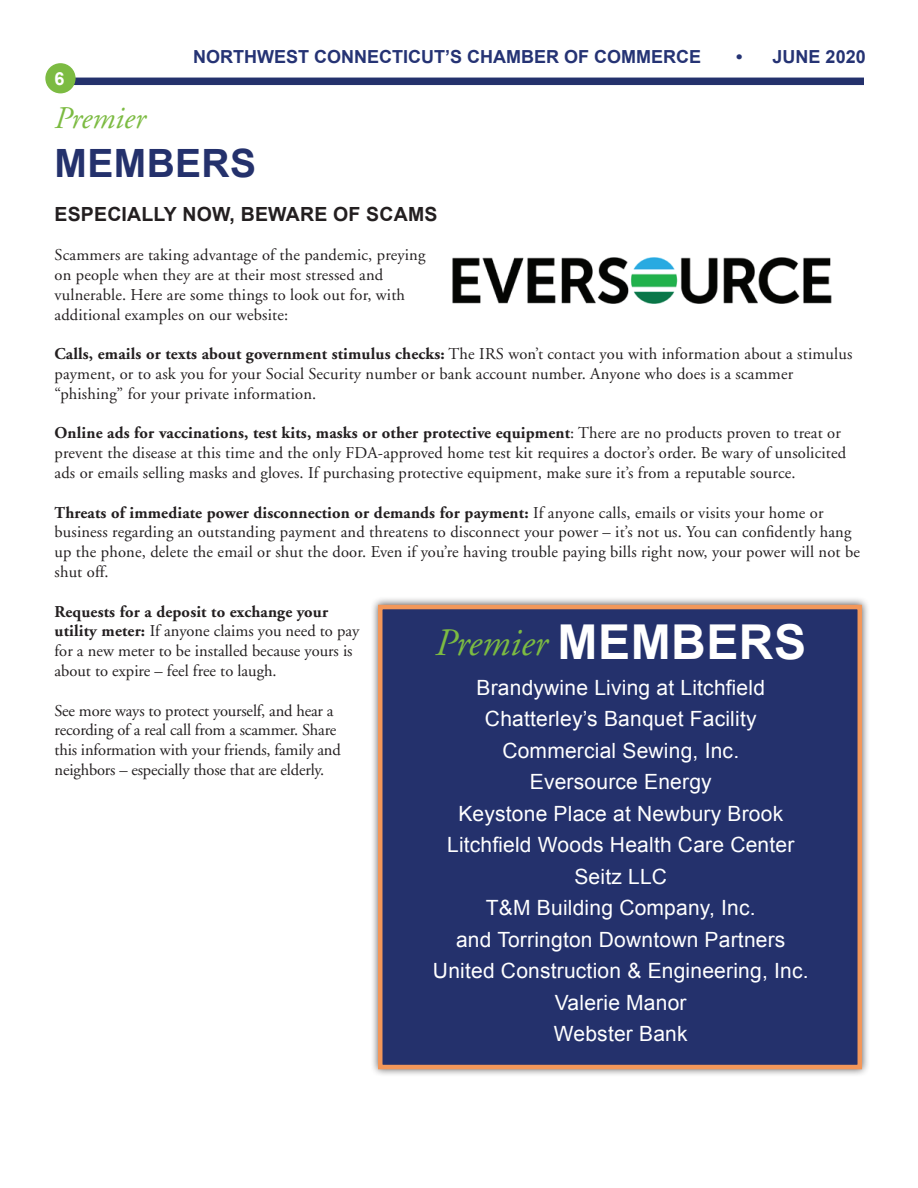
<style>
.page{position:relative;width:918px;height:1188px;background:#fff}
.page>*{position:absolute;margin:0;border:0;box-sizing:border-box;transform-origin:0 0}
.t1{font:700 39px "Arial";letter-spacing:.01em;color:#24316c}
.t2{font:italic 38.85px "Adobe Garamond";color:#7cbb42}
.t3{font:italic 31.5px "Adobe Garamond";color:#7cbb42}
.t4{font:21px/31.5px "Arial";letter-spacing:.01em;color:#fff;text-align:center}
.t5{font:700 19.5px "Arial";letter-spacing:.01em;color:#231f20}
.t6{font:700 18px "Arial";color:#253374}
.t7{font:700 18px "Arial";color:#fff}
.t8{font:16.5px/19.8px "Adobe Garamond";letter-spacing:.01em;color:#231f20}
.t9{font:16.5px/19.8px "Adobe Garamond";letter-spacing:-.01em;color:#231f20}
.s1{font-weight:700}
.s2{font-family:"Arial";font-weight:700;font-style:normal;font-size:48.15px;color:#fff}
</style>
<div class="page">
<div style="left:66px;top:78px;width:798px;height:7px;background:#24316c"></div>
<div style="left:45px;top:63px;width:31px;height:30px;background:#7cbb42;border-radius:50%"></div>
<img style="left:452px;top:257px;width:380px;height:47px">
<div style="left:370px;top:597px;width:500px;height:481px;background:#231f20;opacity:.75"></div>
<div style="left:378px;top:605px;width:484px;height:464px;background:#24316c;border:4px solid #f39759"></div>
<p class="t6" style="left:193px;top:45px;width:509px">NORTHWEST CONNECTICUT’S CHAMBER OF COMMERCE</p>
<p class="t6" style="left:736px;top:45px;width:131px">• JUNE 2020</p>
<p class="t7" style="left:55px;top:67px;width:12px">6</p>
<h3 class="t3" style="left:55px;top:101px;width:93px">Premier</h3>
<h1 class="t1" style="left:55px;top:138px;width:203px">MEMBERS</h1>
<p class="t5" style="left:55px;top:201px;width:384px">ESPECIALLY NOW, BEWARE OF SCAMS</p>
<p class="t8" style="left:55px;top:245px;width:372px">Scammers are taking advantage of the pandemic, preying on people when they are at their most stressed and vulnerable. Here are some things to look out for, with additional examples on our website:</p>
<p class="t8" style="left:55px;top:344px;width:799px"><span class="s1">Calls, emails or texts about government stimulus checks:</span> The IRS won’t contact you with information about a stimulus payment, or to ask you for your Social Security number or bank account number. Anyone who does is a scammer “phishing” for your private information.</p>
<p class="t8" style="left:55px;top:424px;width:793px"><span class="s1">Online ads for vaccinations, test kits, masks or other protective equipment</span>: There are no products proven to treat or prevent the disease at this time and the only FDA-approved home test kit requires a doctor’s order. Be wary of unsolicited ads or emails selling masks and gloves. If purchasing protective equipment, make sure it’s from a reputable source.</p>
<p class="t8" style="left:55px;top:503px;width:807px"><span class="s1">Threats of immediate power disconnection or demands for payment:</span> If anyone calls, emails or visits your home or business regarding an outstanding payment and threatens to disconnect your power – it’s not us. You can confidently hang up the phone, delete the email or shut the door. Even if you’re having trouble paying bills right now, your power will not be shut off.</p>
<p class="t8" style="left:55px;top:602px;width:306px"><span class="s1">Requests for a deposit to exchange your utility meter:</span> If anyone claims you need to pay for a new meter to be installed because yours is about to expire – feel free to laugh.</p>
<p class="t9" style="left:55px;top:701px;width:288px">See more ways to protect yourself, and hear a recording of a real call from a scammer. Share this information with your friends, family and neighbors – especially those that are elderly.</p>
<h2 class="t2" style="left:435px;top:622px;width:372px">Premier <span class="s2">MEMBERS</span></h2>
<p class="t4" style="left:433px;top:672px;width:377px">Brandywine Living at Litchfield<br>Chatterley’s Banquet Facility<br>Commercial Sewing, Inc.<br>Eversource Energy<br>Keystone Place at Newbury Brook<br>Litchfield Woods Health Care Center<br>Seitz LLC<br>T&amp;M Building Company, Inc.<br>and Torrington Downtown Partners<br>United Construction &amp; Engineering, Inc.<br>Valerie Manor<br>Webster Bank</p>
</div>
